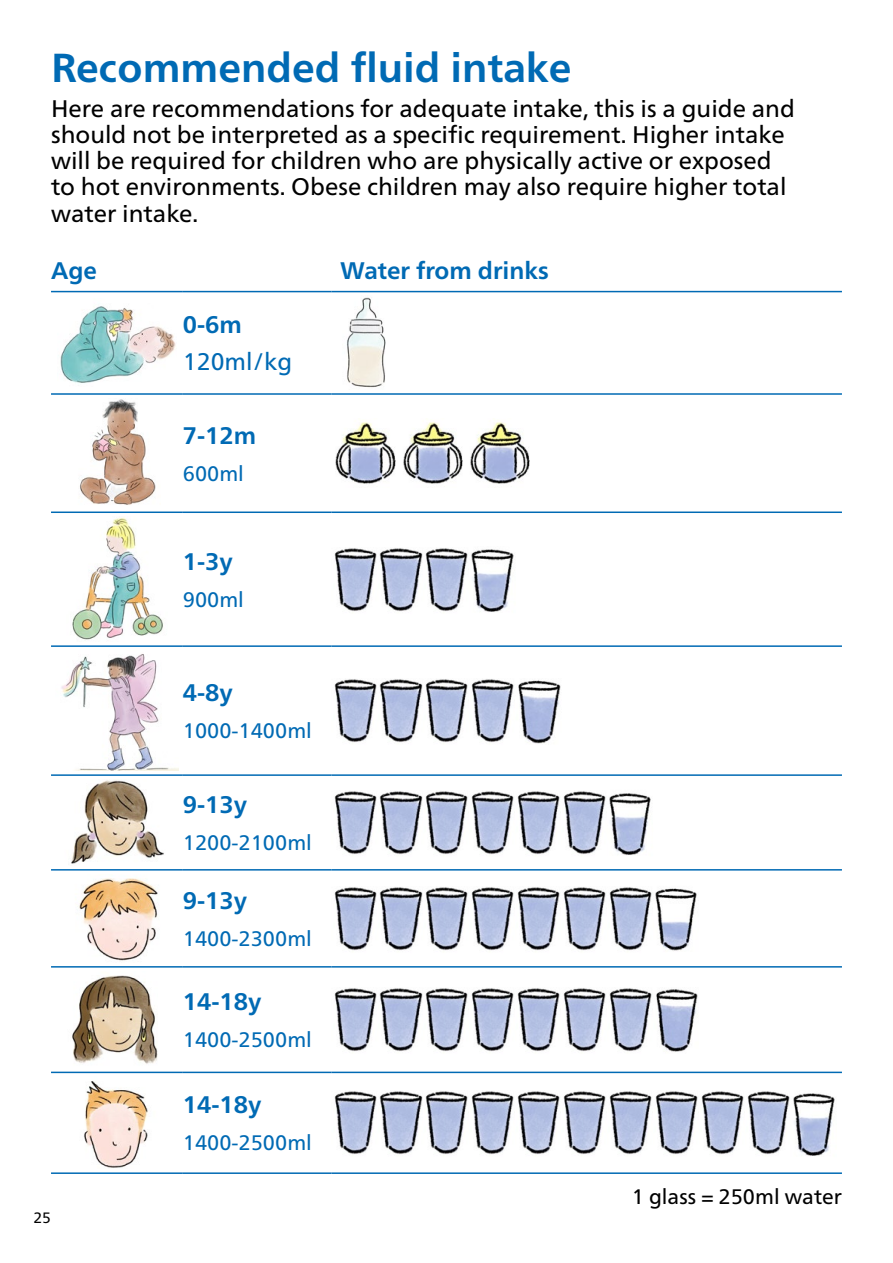
<style>
.page{position:relative;width:893px;height:1263px;background:#fff}
.page>*{position:absolute;margin:0;border:0;box-sizing:border-box;transform-origin:0 0}
.t1{font:700 40.5px "Frutiger Neue LTCYR";color:#006ab4}
.t2{font:24px/26.2px "Frutiger Neue LTCYR";color:#000}
.t3{font:700 24px "Frutiger Neue LTCYR";color:#006ab4}
.t4{font:24px "Frutiger Neue LTCYR";color:#006ab4}
.t5{font:21px "Frutiger Neue LTCYR";color:#006ab4}
.t6{font:21px "Frutiger Neue LTCYR";color:#000}
.t7{font:15px "Frutiger Neue LTCYR";color:#000}
</style>
<div class="page">
<hr style="left:51px;top:291px;width:132px;height:1px;background:#006ab4">
<hr style="left:183px;top:291px;width:149px;height:1px;background:#006ab4">
<hr style="left:332px;top:291px;width:510px;height:1px;background:#006ab4">
<hr style="left:51px;top:393px;width:132px;height:2px;background:#006ab4">
<hr style="left:183px;top:393px;width:149px;height:2px;background:#006ab4">
<hr style="left:332px;top:393px;width:510px;height:2px;background:#006ab4">
<hr style="left:51px;top:511px;width:132px;height:2px;background:#006ab4">
<hr style="left:183px;top:511px;width:149px;height:2px;background:#006ab4">
<hr style="left:332px;top:511px;width:510px;height:2px;background:#006ab4">
<hr style="left:51px;top:645px;width:132px;height:2px;background:#006ab4">
<hr style="left:183px;top:645px;width:149px;height:2px;background:#006ab4">
<hr style="left:332px;top:645px;width:510px;height:2px;background:#006ab4">
<hr style="left:51px;top:774px;width:132px;height:2px;background:#006ab4">
<hr style="left:183px;top:774px;width:149px;height:2px;background:#006ab4">
<hr style="left:51px;top:869px;width:132px;height:1px;background:#006ab4">
<hr style="left:183px;top:869px;width:149px;height:1px;background:#006ab4">
<hr style="left:51px;top:966px;width:132px;height:1px;background:#006ab4">
<hr style="left:183px;top:966px;width:149px;height:1px;background:#006ab4">
<hr style="left:51px;top:1071px;width:132px;height:2px;background:#006ab4">
<hr style="left:183px;top:1071px;width:149px;height:2px;background:#006ab4">
<hr style="left:332px;top:774px;width:510px;height:2px;background:#006ab4">
<hr style="left:332px;top:869px;width:510px;height:1px;background:#006ab4">
<hr style="left:332px;top:966px;width:510px;height:1px;background:#006ab4">
<hr style="left:332px;top:1071px;width:510px;height:2px;background:#006ab4">
<hr style="left:51px;top:1172px;width:132px;height:2px;background:#006ab4">
<hr style="left:183px;top:1172px;width:149px;height:2px;background:#006ab4">
<hr style="left:332px;top:1172px;width:510px;height:2px;background:#006ab4">
<img style="left:60px;top:306px;width:116px;height:77px">
<img style="left:347px;top:297px;width:39px;height:91px">
<img style="left:80px;top:399px;width:76px;height:106px">
<img style="left:335px;top:422px;width:61px;height:62px">
<svg style="left:403px;top:422px;width:60px;height:62px"></svg>
<svg style="left:470px;top:422px;width:60px;height:62px"></svg>
<img style="left:72px;top:517px;width:91px;height:123px">
<img style="left:334px;top:548px;width:43px;height:63px">
<svg style="left:379px;top:548px;width:44px;height:63px"></svg>
<svg style="left:425px;top:548px;width:43px;height:63px"></svg>
<svg style="left:471px;top:549px;width:43px;height:63px"></svg>
<img style="left:61px;top:654px;width:117px;height:117px">
<img style="left:334px;top:679px;width:43px;height:63px">
<svg style="left:379px;top:679px;width:44px;height:63px"></svg>
<svg style="left:425px;top:679px;width:43px;height:63px"></svg>
<svg style="left:471px;top:679px;width:43px;height:63px"></svg>
<svg style="left:518px;top:680px;width:43px;height:64px"></svg>
<img style="left:71px;top:780px;width:93px;height:84px">
<img style="left:334px;top:791px;width:43px;height:63px">
<svg style="left:379px;top:791px;width:44px;height:63px"></svg>
<svg style="left:425px;top:791px;width:43px;height:63px"></svg>
<svg style="left:471px;top:791px;width:43px;height:63px"></svg>
<svg style="left:517px;top:791px;width:43px;height:63px"></svg>
<svg style="left:563px;top:791px;width:43px;height:63px"></svg>
<svg style="left:609px;top:793px;width:42px;height:62px"></svg>
<img style="left:79px;top:878px;width:79px;height:83px">
<img style="left:334px;top:887px;width:43px;height:63px">
<svg style="left:379px;top:887px;width:44px;height:63px"></svg>
<svg style="left:425px;top:887px;width:43px;height:63px"></svg>
<svg style="left:471px;top:887px;width:43px;height:63px"></svg>
<svg style="left:517px;top:887px;width:43px;height:63px"></svg>
<svg style="left:563px;top:887px;width:43px;height:63px"></svg>
<svg style="left:609px;top:887px;width:43px;height:63px"></svg>
<svg style="left:655px;top:888px;width:42px;height:63px"></svg>
<img style="left:72px;top:975px;width:86px;height:89px">
<img style="left:334px;top:988px;width:43px;height:63px">
<svg style="left:379px;top:988px;width:44px;height:63px"></svg>
<svg style="left:425px;top:988px;width:43px;height:63px"></svg>
<svg style="left:471px;top:988px;width:43px;height:63px"></svg>
<svg style="left:517px;top:988px;width:43px;height:63px"></svg>
<svg style="left:563px;top:988px;width:43px;height:63px"></svg>
<svg style="left:609px;top:988px;width:43px;height:63px"></svg>
<svg style="left:656px;top:989px;width:42px;height:63px"></svg>
<img style="left:84px;top:1081px;width:64px;height:87px">
<img style="left:334px;top:1091px;width:43px;height:63px">
<svg style="left:379px;top:1091px;width:44px;height:63px"></svg>
<svg style="left:425px;top:1091px;width:43px;height:63px"></svg>
<svg style="left:471px;top:1091px;width:43px;height:63px"></svg>
<svg style="left:517px;top:1091px;width:43px;height:63px"></svg>
<svg style="left:563px;top:1091px;width:43px;height:63px"></svg>
<svg style="left:609px;top:1091px;width:43px;height:63px"></svg>
<svg style="left:655px;top:1091px;width:43px;height:63px"></svg>
<svg style="left:701px;top:1091px;width:43px;height:63px"></svg>
<svg style="left:747px;top:1091px;width:43px;height:63px"></svg>
<svg style="left:793px;top:1093px;width:42px;height:63px"></svg>
<h1 class="t1" style="left:51px;top:44px;width:522px">Recommended fluid intake</h1>
<p class="t2" style="left:51px;top:95px;width:745px">Here are recommendations for adequate intake, this is a guide and should not be interpreted as a specific requirement. Higher intake will be required for children who are physically active or exposed to hot environments. Obese children may also require higher total water intake.</p>
<p class="t3" style="left:51px;top:256px;width:48px">Age</p>
<p class="t3" style="left:340px;top:256px;width:210px">Water from drinks</p>
<p class="t3" style="left:183px;top:311px;width:61px">0-6m</p>
<p class="t4" style="left:183px;top:348px;width:111px">120ml/kg</p>
<p class="t3" style="left:183px;top:421px;width:75px">7-12m</p>
<p class="t5" style="left:183px;top:461px;width:63px">600ml</p>
<p class="t3" style="left:183px;top:547px;width:52px">1-3y</p>
<p class="t5" style="left:183px;top:587px;width:63px">900ml</p>
<p class="t3" style="left:183px;top:679px;width:52px">4-8y</p>
<p class="t5" style="left:183px;top:718px;width:131px">1000-1400ml</p>
<p class="t3" style="left:183px;top:790px;width:66px">9-13y</p>
<p class="t5" style="left:183px;top:830px;width:131px">1200-2100ml</p>
<p class="t3" style="left:183px;top:886px;width:66px">9-13y</p>
<p class="t5" style="left:183px;top:926px;width:131px">1400-2300ml</p>
<p class="t3" style="left:183px;top:988px;width:80px">14-18y</p>
<p class="t5" style="left:183px;top:1027px;width:131px">1400-2500ml</p>
<p class="t7" style="left:34px;top:1209px;width:19px">25</p>
<p class="t3" style="left:183px;top:1091px;width:80px">14-18y</p>
<p class="t5" style="left:183px;top:1131px;width:131px">1400-2500ml</p>
<p class="t6" style="left:632px;top:1184px;width:212px">1 glass = 250ml water</p>
</div>
